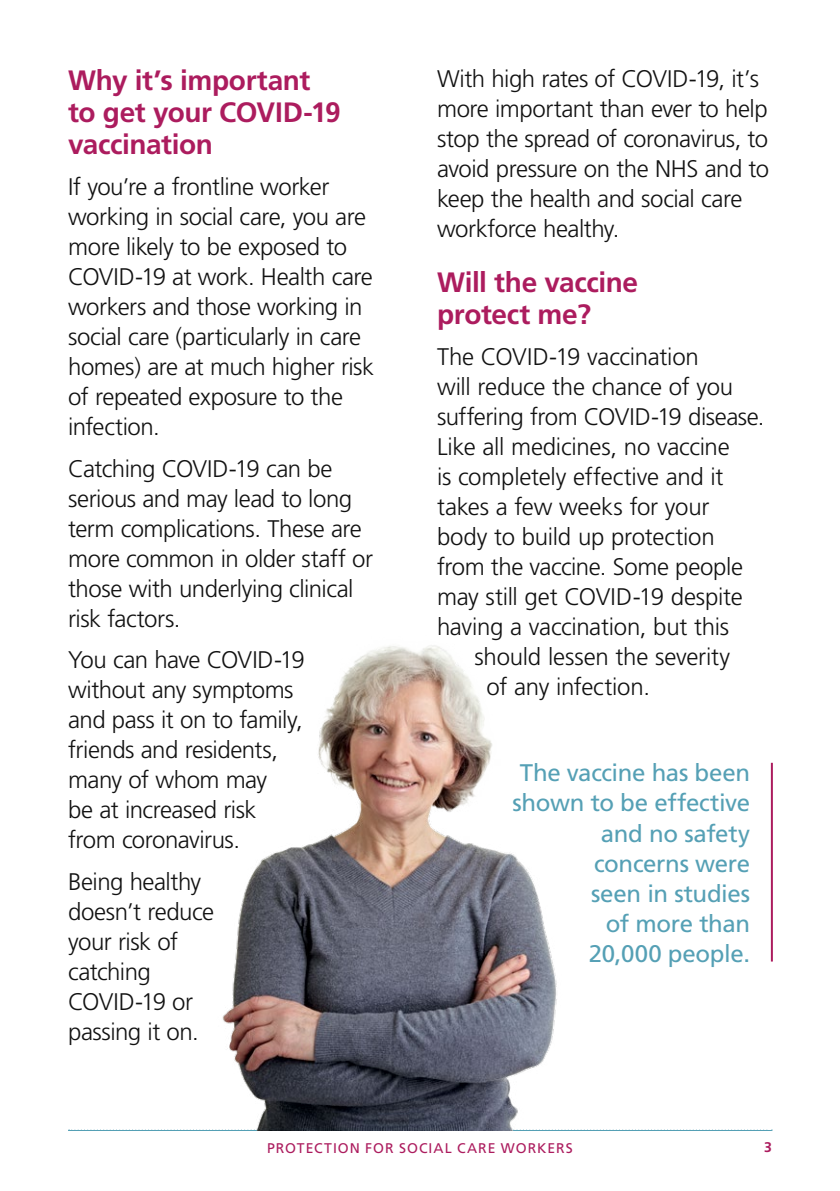
<style>
.page{position:relative;width:840px;height:1191px;background:#fff}
.page>*{position:absolute;margin:0;border:0;box-sizing:border-box;transform-origin:0 0}
.Subtitle{font:700 28px/32px "Frutiger";letter-spacing:-.015em;color:#ac1c5e}
.Body{font:300 24px/30px "Frutiger";letter-spacing:-.02em;color:#121212}
.Body-2{font:24px/30px "Frutiger";letter-spacing:-.015em;color:#55a0b5;text-align:right}
.t1{font:14px "Frutiger";letter-spacing:.075em;color:#ac1c5e}
.t2{font:700 14px "Frutiger";color:#ac1c5e}
</style>
<div class="page">
<svg style="left:69px;top:1129px;width:703px;height:1px"></svg>
<hr style="left:68px;top:1130px;width:703px;height:1px;background:#55a0b5">
<img style="left:178px;top:645px;width:510px;height:485px">
<hr style="left:770px;top:763px;width:2px;height:198px;background:#ac1c5e">
<p class="Subtitle" style="left:68px;top:64px;width:274px">Why it’s important to get your COVID-19 vaccination</p>
<p class="Body" style="left:68px;top:172px;width:307px">If you’re a frontline worker working in social care, you are more likely to be exposed to<br>COVID-19 at work. Health care workers and those working in social care (particularly in care homes) are at much higher risk of repeated exposure to the infection.</p>
<p class="Body" style="left:68px;top:453px;width:306px">Catching COVID-19 can be serious and may lead to long term complications. These are more common in older staff or those with underlying clinical risk factors.</p>
<p class="Body" style="left:68px;top:644px;width:238px">You can have COVID-19 without any symptoms and pass it on to family, friends and residents, many of whom may<br>be at increased risk from coronavirus.</p>
<p class="Body" style="left:68px;top:866px;width:147px">Being healthy doesn’t reduce your risk of catching<br>COVID-19 or passing it on.</p>
<p class="Body" style="left:437px;top:64px;width:333px">With high rates of COVID-19, it’s more important than ever to help stop the spread of coronavirus, to avoid pressure on the NHS and to keep the health and social care workforce healthy.</p>
<p class="Subtitle" style="left:437px;top:266px;width:202px">Will the vaccine protect me?</p>
<p class="Body" style="left:437px;top:342px;width:263px">The COVID-19 vaccination</p>
<p class="Body" style="left:437px;top:372px;width:297px">will reduce the chance of you</p>
<p class="Body" style="left:437px;top:402px;width:329px">suffering from COVID-19 disease.</p>
<p class="Body" style="left:437px;top:432px;width:294px">Like all medicines, no vaccine</p>
<p class="Body" style="left:437px;top:462px;width:288px">is completely effective and it</p>
<p class="Body" style="left:437px;top:492px;width:274px">takes a few weeks for your</p>
<p class="Body" style="left:437px;top:522px;width:279px">body to build up protection</p>
<p class="Body" style="left:437px;top:552px;width:307px">from the vaccine. Some people</p>
<p class="Body" style="left:437px;top:582px;width:307px">may still get COVID-19 despite</p>
<p class="Body" style="left:437px;top:612px;width:293px">having a vaccination, but this</p>
<p class="Body" style="left:474px;top:642px;width:257px">should lessen the severity</p>
<p class="Body" style="left:486px;top:672px;width:165px">of any infection.</p>
<p class="Body-2" style="left:512px;top:758px;width:239px">The vaccine has been shown to be effective and no safety concerns were<br>seen in studies<br>of more than<br>20,000 people.</p>
<p class="t1" style="left:267px;top:1139px;width:307px">PROTECTION FOR SOCIAL CARE WORKERS</p>
<p class="t2" style="left:763px;top:1139px;width:9px">3</p>
</div>
